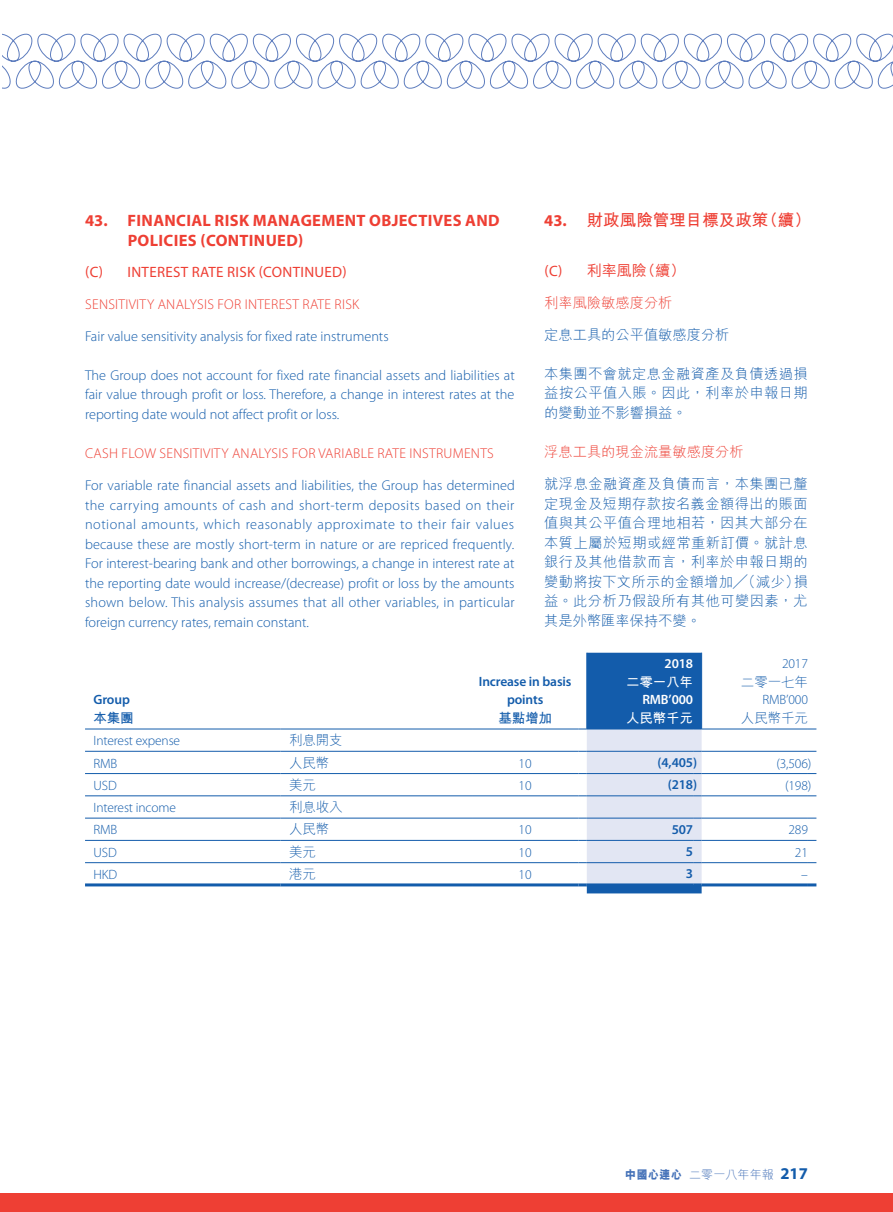
<style>
.page{position:relative;width:893px;height:1212px;background:#fff}
.page>*{position:absolute;margin:0;border:0;box-sizing:border-box;transform-origin:0 0}
.Subhead_1_e{font:700 16.5px/19.5px "Myriad Pro";letter-spacing:.02em;color:#ee3f34}
.Subhead_1_c{font:700 16.5px "M Hei HK";color:#ee3f34}
.Subhead_2_e{font:15px "Myriad Pro";letter-spacing:.02em;color:#ee3f34}
.Subhead_2_c{font:500 15px "M Hei HK";color:#ee3f34}
.body_e{font:300 14.25px/19.5px "Myriad Pro";color:#135cab;text-align:justify}
.body_c{font:300 14.25px/19.5px "M Hei HK";letter-spacing:.03em;color:#135cab;text-align:justify}
.Subhead_3_e{font:300 14.25px "Myriad Pro";letter-spacing:.02em;color:#ee3f34}
.Subhead_3_c{font:300 14.25px "M Hei HK";color:#ee3f34}
.body_c-2{font:300 14.25px "M Hei HK";color:#135cab}
.Body_Text_Table{font:300 13.5px "Myriad Pro";letter-spacing:-.01em;color:#135cab}
.Body_Text_Table-2{font:600 13.5px/18px "Myriad Pro";letter-spacing:-.01em;color:#135cab;text-align:center}
.Body_Text_Table-3{font:300 13.5px "M Hei HK";letter-spacing:-.01em;color:#135cab}
.Body_Text_Table-4{font:600 13.5px "Myriad Pro";letter-spacing:-.01em;color:#fff}
.Body_Text_Table-5{font:700 13.5px "M Hei HK";letter-spacing:-.01em;color:#fff}
.Body_Text_Table-6{font:700 13.5px "M Hei HK";letter-spacing:-.01em;color:#135cab}
.t1{font:300 12px "M Hei HK";letter-spacing:.01em;color:#4471b8}
.s1{font-family:"Myriad Pro"}
.s2{font-family:"Myriad Pro";font-weight:400}
.s3{font-weight:800}
.s4{font-family:"Myriad Pro";font-weight:700;font-size:16.5px;color:#135cab}
</style>
<div class="page">
<div style="left:0;top:1193px;width:893px;height:19px;background:#ee3f34"></div>
<svg style="left:2px;top:33px;width:891px;height:56px"></svg>
<hr style="left:85px;top:729px;width:196px;height:1px;background:#135cab">
<hr style="left:281px;top:729px;width:191px;height:1px;background:#135cab">
<hr style="left:472px;top:729px;width:106px;height:1px;background:#135cab">
<hr style="left:702px;top:729px;width:106px;height:1px;background:#135cab">
<hr style="left:85px;top:751px;width:196px;height:1px;background:#135cab">
<hr style="left:281px;top:751px;width:191px;height:1px;background:#135cab">
<hr style="left:472px;top:751px;width:106px;height:1px;background:#135cab">
<hr style="left:702px;top:751px;width:106px;height:1px;background:#135cab">
<hr style="left:85px;top:773px;width:196px;height:1px;background:#135cab">
<hr style="left:281px;top:773px;width:191px;height:1px;background:#135cab">
<hr style="left:472px;top:773px;width:106px;height:1px;background:#135cab">
<hr style="left:702px;top:773px;width:106px;height:1px;background:#135cab">
<hr style="left:85px;top:818px;width:196px;height:1px;background:#135cab">
<hr style="left:281px;top:818px;width:191px;height:1px;background:#135cab">
<hr style="left:472px;top:818px;width:106px;height:1px;background:#135cab">
<hr style="left:702px;top:818px;width:106px;height:1px;background:#135cab">
<hr style="left:85px;top:795px;width:196px;height:1px;background:#135cab">
<hr style="left:281px;top:795px;width:191px;height:1px;background:#135cab">
<hr style="left:472px;top:795px;width:106px;height:1px;background:#135cab">
<hr style="left:702px;top:795px;width:106px;height:1px;background:#135cab">
<hr style="left:85px;top:840px;width:196px;height:1px;background:#135cab">
<hr style="left:281px;top:840px;width:191px;height:1px;background:#135cab">
<hr style="left:472px;top:840px;width:106px;height:1px;background:#135cab">
<hr style="left:702px;top:840px;width:106px;height:1px;background:#135cab">
<hr style="left:85px;top:862px;width:196px;height:1px;background:#135cab">
<hr style="left:281px;top:862px;width:191px;height:1px;background:#135cab">
<hr style="left:472px;top:862px;width:106px;height:1px;background:#135cab">
<hr style="left:702px;top:862px;width:106px;height:1px;background:#135cab">
<hr style="left:85px;top:883px;width:196px;height:3px;background:#135cab">
<hr style="left:281px;top:883px;width:191px;height:3px;background:#135cab">
<hr style="left:472px;top:883px;width:106px;height:3px;background:#135cab">
<svg style="left:578px;top:653px;width:124px;height:240px;background:#99b5d9"></svg>
<hr style="left:702px;top:883px;width:106px;height:3px;background:#135cab">
<svg style="left:808px;top:883px;width:8px;height:3px"></svg>
<p class="Subhead_1_e" style="left:128px;top:211px;width:373px;text-indent:-43px">43. FINANCIAL RISK MANAGEMENT OBJECTIVES AND<br>POLICIES (CONTINUED)</p>
<p class="Subhead_2_e" style="left:85px;top:263px;width:263px">(C) INTEREST RATE RISK (CONTINUED)</p>
<p class="Subhead_3_e" style="left:85px;top:295px;width:276px">SENSITIVITY ANALYSIS FOR INTEREST RATE RISK</p>
<p class="body_e" style="left:85px;top:326px;width:305px">Fair value sensitivity analysis for fixed rate instruments</p>
<p class="body_e" style="left:85px;top:365px;width:431px">The Group does not account for fixed rate financial assets and liabilities at fair value through profit or loss. Therefore, a change in interest rates at the reporting date would not affect profit or loss.</p>
<p class="Subhead_3_e" style="left:85px;top:444px;width:410px">CASH FLOW SENSITIVITY ANALYSIS FOR VARIABLE RATE INSTRUMENTS</p>
<p class="body_e" style="left:85px;top:475px;width:431px">For variable rate financial assets and liabilities, the Group has determined the carrying amounts of cash and short-term deposits based on their notional amounts, which reasonably approximate to their fair values because these are mostly short-term in nature or are repriced frequently.<br>For interest-bearing bank and other borrowings, a change in interest rate at the reporting date would increase/(decrease) profit or loss by the amounts shown below. This analysis assumes that all other variables, in particular foreign currency rates, remain constant.</p>
<p class="Subhead_1_c" style="left:544px;top:207px;width:268px"><span class="s1">43.</span> 財政風險管理目標及政策（續）</p>
<p class="Subhead_2_c" style="left:544px;top:260px;width:143px"><span class="s2">(C)</span> 利率風險（續）</p>
<p class="Subhead_3_c" style="left:544px;top:295px;width:130px">利率風險敏感度分析</p>
<p class="body_c-2" style="left:544px;top:327px;width:187px">定息工具的公平值敏感度分析</p>
<p class="body_c" style="left:544px;top:364px;width:265px">本集團不會就定息金融資產及負債透過損益按公平值入賬。因此，利率於申報日期的變動並不影響損益。</p>
<p class="Subhead_3_c" style="left:544px;top:444px;width:201px">浮息工具的現金流量敏感度分析</p>
<p class="body_c" style="left:544px;top:474px;width:265px">就浮息金融資產及負債而言，本集團已釐定現金及短期存款按名義金額得出的賬面值與其公平值合理地相若，因其大部分在本質上屬於短期或經常重新訂價。就計息銀行及其他借款而言，利率於申報日期的變動將按下文所示的金額增加╱（減少）損益。此分析乃假設所有其他可變因素，尤其是外幣匯率保持不變。</p>
<p class="Body_Text_Table-2" style="left:94px;top:690px;width:38px">Group</p>
<p class="Body_Text_Table-6" style="left:94px;top:708px;width:42px">本集團</p>
<p class="Body_Text_Table-2" style="left:479px;top:672px;width:94px">Increase in basis points</p>
<p class="Body_Text_Table-6" style="left:498px;top:708px;width:55px">基點增加</p>
<p class="Body_Text_Table-4" style="left:665px;top:655px;width:30px">2018</p>
<p class="Body_Text_Table-5" style="left:626px;top:672px;width:68px">二零一八年</p>
<p class="Body_Text_Table-4" style="left:642px;top:691px;width:52px">RMB’000</p>
<p class="Body_Text_Table-5" style="left:626px;top:708px;width:68px">人民幣千元</p>
<p class="Body_Text_Table" style="left:782px;top:656px;width:27px">2017</p>
<p class="Body_Text_Table-3" style="left:741px;top:675px;width:68px">二零一七年</p>
<p class="Body_Text_Table" style="left:762px;top:692px;width:47px">RMB’000</p>
<p class="Body_Text_Table-3" style="left:741px;top:711px;width:68px">人民幣千元</p>
<p class="Body_Text_Table" style="left:94px;top:733px;width:88px">Interest expense</p>
<p class="Body_Text_Table-3" style="left:289px;top:733px;width:55px">利息開支</p>
<p class="Body_Text_Table" style="left:94px;top:755px;width:25px">RMB</p>
<p class="Body_Text_Table-3" style="left:289px;top:756px;width:42px">人民幣</p>
<p class="Body_Text_Table" style="left:519px;top:755px;width:15px">10</p>
<p class="Body_Text_Table-2" style="left:658px;top:753px;width:41px">(4,405)</p>
<p class="Body_Text_Table" style="left:776px;top:755px;width:37px">(3,506)</p>
<p class="Body_Text_Table" style="left:94px;top:777px;width:25px">USD</p>
<p class="Body_Text_Table-3" style="left:289px;top:778px;width:28px">美元</p>
<p class="Body_Text_Table" style="left:519px;top:777px;width:15px">10</p>
<p class="Body_Text_Table-2" style="left:668px;top:775px;width:31px">(218)</p>
<p class="Body_Text_Table" style="left:785px;top:777px;width:28px">(198)</p>
<p class="Body_Text_Table" style="left:94px;top:799px;width:84px">Interest income</p>
<p class="Body_Text_Table-3" style="left:289px;top:800px;width:55px">利息收入</p>
<p class="Body_Text_Table" style="left:94px;top:822px;width:25px">RMB</p>
<p class="Body_Text_Table-3" style="left:289px;top:822px;width:42px">人民幣</p>
<p class="Body_Text_Table" style="left:519px;top:822px;width:15px">10</p>
<p class="Body_Text_Table-2" style="left:672px;top:820px;width:23px">507</p>
<p class="Body_Text_Table" style="left:788px;top:822px;width:21px">289</p>
<p class="Body_Text_Table" style="left:94px;top:844px;width:25px">USD</p>
<p class="Body_Text_Table-3" style="left:289px;top:845px;width:28px">美元</p>
<p class="Body_Text_Table" style="left:519px;top:844px;width:15px">10</p>
<p class="Body_Text_Table-2" style="left:686px;top:842px;width:9px">5</p>
<p class="Body_Text_Table" style="left:795px;top:844px;width:15px">21</p>
<p class="Body_Text_Table" style="left:94px;top:866px;width:25px">HKD</p>
<p class="Body_Text_Table-3" style="left:289px;top:867px;width:28px">港元</p>
<p class="Body_Text_Table" style="left:519px;top:866px;width:15px">10</p>
<p class="Body_Text_Table-2" style="left:686px;top:864px;width:9px">3</p>
<p class="Body_Text_Table" style="left:801px;top:866px;width:8px">–</p>
<p class="t1" style="left:625px;top:1168px;width:184px"><span class="s3">中國心連心</span> 二零一八年年報 <span class="s4">217</span></p>
</div>
